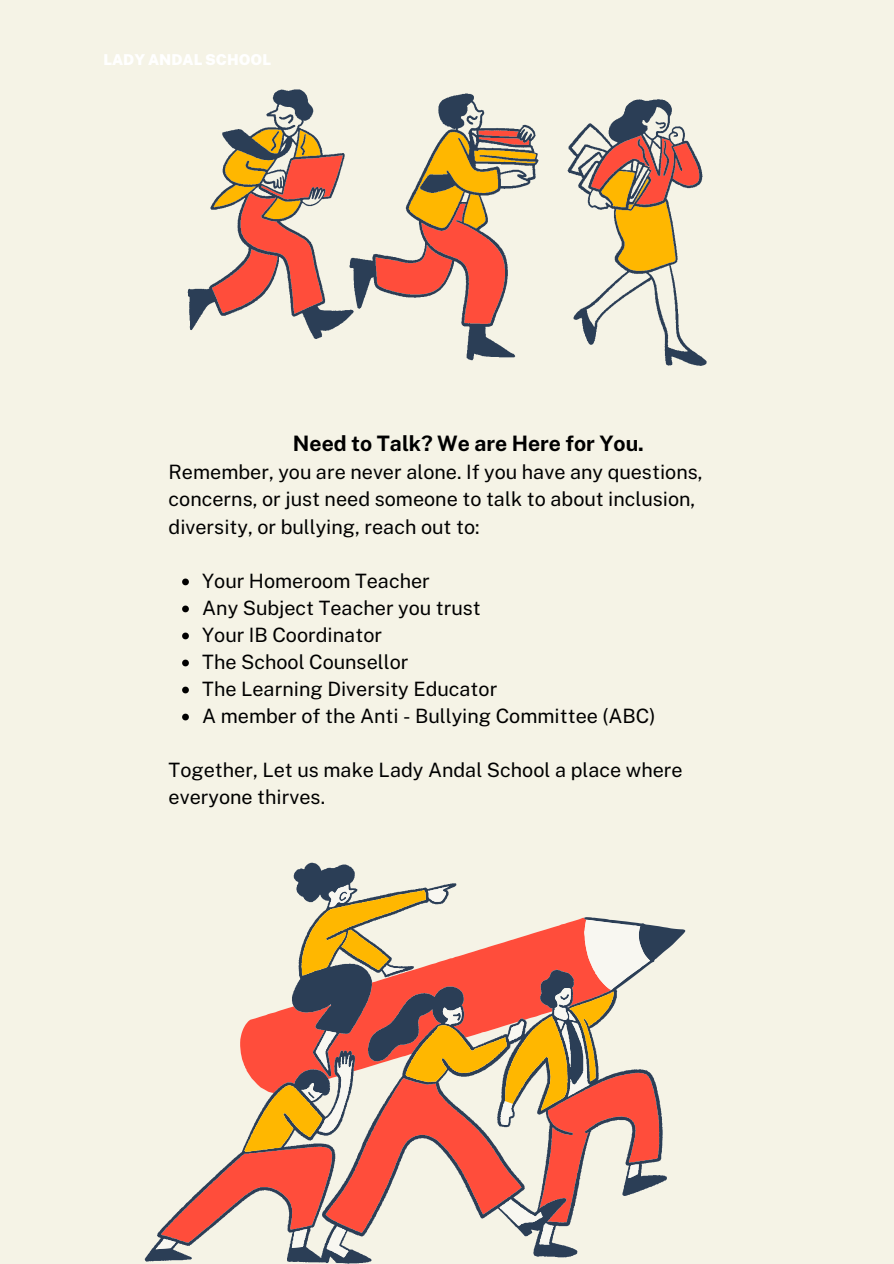
<style>
.page{position:relative;width:894px;height:1264px;background:#fff}
.page>*{position:absolute;margin:0;border:0;box-sizing:border-box;transform-origin:0 0}
.t1{font:700 21.3px "Public Sans";color:#000}
.t2{font:19.8px/27px "Public Sans";color:#000}
.t3{font:900 15px "Public Sans";color:#fff}
</style>
<div class="page">
<div style="left:0;top:0;width:893px;height:1263px;background:#f5f3e6"></div>
<svg style="left:187px;top:89px;width:519px;height:277px"></svg>
<svg style="left:182px;top:578px;width:7px;height:7px"></svg>
<svg style="left:182px;top:605px;width:7px;height:7px"></svg>
<svg style="left:182px;top:632px;width:7px;height:7px"></svg>
<svg style="left:182px;top:659px;width:7px;height:7px"></svg>
<svg style="left:182px;top:686px;width:7px;height:7px"></svg>
<svg style="left:182px;top:713px;width:7px;height:7px"></svg>
<svg style="left:144px;top:862px;width:423px;height:401px"></svg>
<svg style="left:155px;top:884px;width:530px;height:373px"></svg>
<svg style="left:244px;top:890px;width:369px;height:261px"></svg>
<p class="t3" style="left:103px;top:51px;width:169px">LADY ANDAL SCHOOL</p>
<p class="t1" style="left:293px;top:431px;width:352px">Need to Talk? We are Here for You.</p>
<p class="t2" style="left:168px;top:459px;width:535px">Remember, you are never alone. If you have any questions, concerns, or just need someone to talk to about inclusion, diversity, or bullying, reach out to:</p>
<p class="t2" style="left:202px;top:567px;width:454px">Your Homeroom Teacher<br>Any Subject Teacher you trust<br>Your IB Coordinator<br>The School Counsellor<br>The Learning Diversity Educator<br>A member of the Anti - Bullying Committee (ABC)</p>
<p class="t2" style="left:168px;top:756px;width:515px">Together, Let us make Lady Andal School a place where everyone thirves.</p>
</div>
